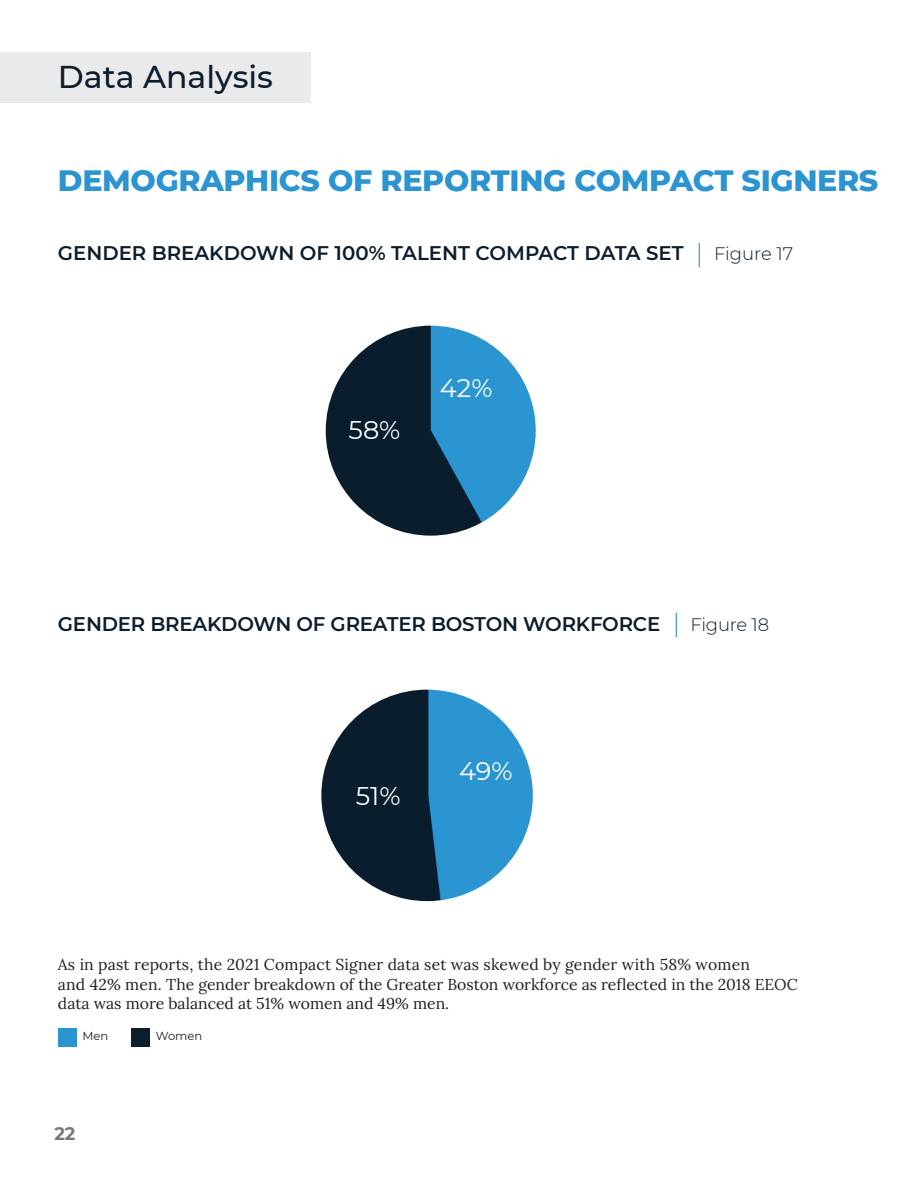
<style>
.page{position:relative;width:918px;height:1188px;background:#fff}
.page>*{position:absolute;margin:0;border:0;box-sizing:border-box;transform-origin:0 0}
.t1{font:500 31.5px "Montserrat";color:#0c1d2c}
.t2{font:800 30px "Montserrat";letter-spacing:-.01em;color:#2b94d1}
.t3{font:25.5px "Montserrat";color:#fff}
.t4{font:600 19.8px "Montserrat";letter-spacing:-.01em;color:#0c1d2c}
.t5{font:700 18px "Montserrat";color:#77787c}
.t6{font:15.75px/19.5px "Lora";color:#231f20}
.t7{font:11.55px "Montserrat";color:#231f20}
.s1{font-weight:300;font-size:25.5px;color:#2b94d1}
.s2{font-weight:300;font-size:18px}
</style>
<div class="page">
<img style="left:323px;top:323px;width:216px;height:216px;border-radius:108px">
<div style="left:320px;top:320px;width:222px;height:222px;border:6px solid #fff;border-radius:50%"></div>
<img style="left:319px;top:687px;width:216px;height:216px;border-radius:108px">
<div style="left:58px;top:1028px;width:19px;height:19px;background:#2b94d1"></div>
<div style="left:131px;top:1028px;width:19px;height:19px;background:#0c1d2c"></div>
<div style="left:0;top:52px;width:311px;height:51px;background:#eaeaeb"></div>
<h1 class="t1" style="left:58px;top:55px;width:217px">Data Analysis</h1>
<h2 class="t2" style="left:58px;top:159px;width:822px">DEMOGRAPHICS OF REPORTING COMPACT SIGNERS</h2>
<p class="t4" style="left:58px;top:239px;width:737px">GENDER BREAKDOWN OF 100% TALENT COMPACT DATA SET <span class="s1">|</span> <span class="s2">Figure 17</span></p>
<h3 class="t3" style="left:349px;top:412px;width:53px">58%</h3>
<h3 class="t3" style="left:440px;top:370px;width:54px">42%</h3>
<p class="t4" style="left:58px;top:610px;width:713px">GENDER BREAKDOWN OF GREATER BOSTON WORKFORCE <span class="s1">|</span> <span class="s2">Figure 18</span></p>
<h3 class="t3" style="left:356px;top:778px;width:46px">51%</h3>
<h3 class="t3" style="left:459px;top:753px;width:55px">49%</h3>
<p class="t6" style="left:58px;top:954px;width:741px">As in past reports, the 2021 Compact Signer data set was skewed by gender with 58% women<br>and 42% men. The gender breakdown of the Greater Boston workforce as reflected in the 2018 EEOC data was more balanced at 51% women and 49% men.</p>
<p class="t7" style="left:82px;top:1028px;width:27px">Men</p>
<p class="t7" style="left:156px;top:1028px;width:48px">Women</p>
<p class="t5" style="left:54px;top:1121px;width:23px">22</p>
</div>
